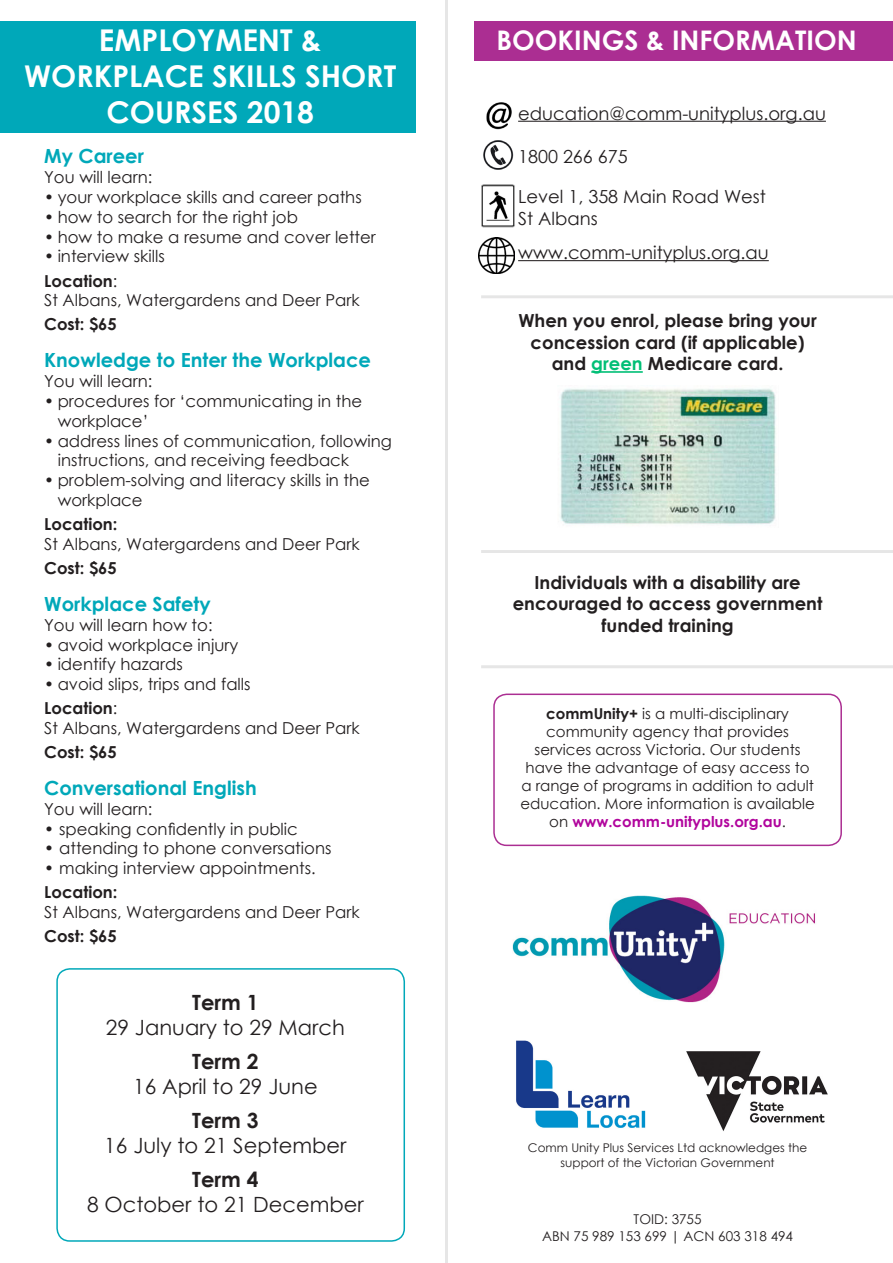
<style>
.page{position:relative;width:893px;height:1263px;background:#fff}
.page>*{position:absolute;margin:0;border:0;box-sizing:border-box;transform-origin:0 0}
.t1{font:700 30px/36px "Century Gothic";color:#fff;text-align:center}
.t2{font:700 27px "Century Gothic";color:#fff}
.t3{font:21px "Century Gothic";color:#231f20}
.t4{font:700 21px "Century Gothic";color:#231f20}
.Heading_1{font:700 19.5px "Century Gothic";color:#00a8b9}
.t5{font:700 18px/21.6px "Century Gothic";color:#231f20;text-align:center}
.t6{font:18px/21.6px "Century Gothic";color:#231f20}
.Paragraph_Style_3{font:16.5px/19.8px "Century Gothic";color:#231f20}
.t7{font:700 16.5px "Century Gothic";color:#231f20}
.t8{font:15px/18px "Century Gothic";color:#231f20;text-align:center}
.t9{font:13.5px "Century Gothic";color:#231f20}
.t10{font:12px/14.4px "Century Gothic";color:#231f20;text-align:center}
.s1{font-weight:400}
.s2{color:#00bf76}
.s3{font-weight:700}
.s4{font-weight:700;color:#b1059d}
</style>
<div class="page">
<hr style="left:445px;top:0;width:3px;height:1263px;background:#231f20">
<hr style="left:518px;top:121px;width:308px;height:1px;background:#231f20">
<hr style="left:518px;top:260px;width:251px;height:1px;background:#231f20">
<hr style="left:591px;top:371px;width:52px;height:2px;background:#00bf76">
<img style="left:560px;top:388px;width:216px;height:137px">
<img style="left:486px;top:102px;width:26px;height:28px">
<img style="left:483px;top:140px;width:31px;height:30px">
<img style="left:481px;top:184px;width:34px;height:43px">
<img style="left:479px;top:237px;width:36px;height:36px">
<img style="left:512px;top:895px;width:303px;height:107px">
<img style="left:516px;top:1040px;width:130px;height:88px">
<img style="left:687px;top:1051px;width:140px;height:80px">
<div style="left:474px;top:21px;width:419px;height:40px;background:#ab2e92"></div>
<hr style="left:481px;top:295px;width:412px;height:3px;background:#231f20">
<hr style="left:481px;top:550px;width:412px;height:3px;background:#231f20">
<hr style="left:481px;top:665px;width:412px;height:3px;background:#231f20">
<div style="left:493px;top:693px;width:349px;height:153px;border:2px solid #ab2e92;border-radius:13px"></div>
<div style="left:56px;top:968px;width:349px;height:274px;border:2px solid #00a8b9;border-radius:13px"></div>
<div style="left:0;top:21px;width:415px;height:112px;background:#00a8b9"></div>
<p class="t1" style="left:24px;top:21px;width:373px">EMPLOYMENT &amp;<br>WORKPLACE SKILLS SHORT<br>COURSES 2018</p>
<p class="Heading_1" style="left:44px;top:142px;width:101px">My Career</p>
<p class="Paragraph_Style_3" style="left:44px;top:167px;width:110px">You will learn:</p>
<p class="Paragraph_Style_3" style="left:44px;top:187px;width:319px">• your workplace skills and career paths</p>
<p class="Paragraph_Style_3" style="left:44px;top:207px;width:255px">• how to search for the right job</p>
<p class="Paragraph_Style_3" style="left:44px;top:227px;width:333px">• how to make a resume and cover letter</p>
<p class="Paragraph_Style_3" style="left:44px;top:246px;width:122px">• interview skills</p>
<p class="t7" style="left:44px;top:268px;width:75px">Location<span class="s1">:</span></p>
<p class="Paragraph_Style_3" style="left:44px;top:290px;width:317px">St Albans, Watergardens and Deer Park</p>
<p class="t7" style="left:44px;top:312px;width:74px">Cost: $65</p>
<p class="Heading_1" style="left:44px;top:345px;width:328px">Knowledge to Enter the Workplace</p>
<p class="Paragraph_Style_3" style="left:44px;top:371px;width:110px">You will learn:</p>
<p class="Paragraph_Style_3" style="left:58px;top:391px;width:306px;text-indent:-14px">• procedures for ‘communicating in the workplace’</p>
<p class="Paragraph_Style_3" style="left:58px;top:430px;width:336px;text-indent:-14px">• address lines of communication, following instructions, and receiving feedback</p>
<p class="Paragraph_Style_3" style="left:58px;top:470px;width:314px;text-indent:-14px">• problem-solving and literacy skills in the workplace</p>
<p class="t7" style="left:44px;top:511px;width:75px">Location:</p>
<p class="Paragraph_Style_3" style="left:44px;top:534px;width:317px">St Albans, Watergardens and Deer Park</p>
<p class="t7" style="left:44px;top:555px;width:74px">Cost: $65</p>
<p class="Heading_1" style="left:44px;top:589px;width:168px">Workplace Safety</p>
<p class="Paragraph_Style_3" style="left:44px;top:615px;width:170px">You will learn how to:</p>
<p class="Paragraph_Style_3" style="left:44px;top:634px;width:196px">• avoid workplace injury</p>
<p class="Paragraph_Style_3" style="left:44px;top:654px;width:140px">• identify hazards</p>
<p class="Paragraph_Style_3" style="left:44px;top:674px;width:208px">• avoid slips, trips and falls</p>
<p class="t7" style="left:44px;top:696px;width:75px">Location<span class="s1">:</span></p>
<p class="Paragraph_Style_3" style="left:44px;top:718px;width:317px">St Albans, Watergardens and Deer Park</p>
<p class="t7" style="left:44px;top:739px;width:74px">Cost: $65</p>
<p class="Heading_1" style="left:44px;top:773px;width:214px">Conversational English</p>
<p class="Paragraph_Style_3" style="left:44px;top:799px;width:110px">You will learn:</p>
<p class="Paragraph_Style_3" style="left:44px;top:818px;width:255px">• speaking confidently in public</p>
<p class="Paragraph_Style_3" style="left:44px;top:838px;width:289px">• attending to phone conversations</p>
<p class="Paragraph_Style_3" style="left:44px;top:858px;width:273px">• making interview appointments.</p>
<p class="t7" style="left:44px;top:880px;width:75px">Location:</p>
<p class="Paragraph_Style_3" style="left:44px;top:902px;width:317px">St Albans, Watergardens and Deer Park</p>
<p class="t7" style="left:44px;top:924px;width:74px">Cost: $65</p>
<p class="t4" style="left:192px;top:987px;width:68px">Term 1</p>
<p class="t3" style="left:106px;top:1013px;width:241px">29 January to 29 March</p>
<p class="t4" style="left:192px;top:1045px;width:68px">Term 2</p>
<p class="t3" style="left:133px;top:1072px;width:186px">16 April to 29 June</p>
<p class="t4" style="left:192px;top:1104px;width:68px">Term 3</p>
<p class="t3" style="left:104px;top:1131px;width:244px">16 July to 21 September</p>
<p class="t4" style="left:192px;top:1163px;width:68px">Term 4</p>
<p class="t3" style="left:87px;top:1190px;width:278px">8 October to 21 December</p>
<p class="t2" style="left:497px;top:20px;width:362px">BOOKINGS &amp; INFORMATION</p>
<p class="t6" style="left:518px;top:102px;width:309px">education@comm-unityplus.org.au</p>
<p class="t6" style="left:518px;top:146px;width:111px">1800 266 675</p>
<p class="t6" style="left:518px;top:185px;width:249px">Level 1, 358 Main Road West<br>St Albans</p>
<p class="t6" style="left:518px;top:241px;width:252px">www.comm-unityplus.org.au</p>
<p class="t5" style="left:518px;top:309px;width:300px">When you enrol, please bring your concession card (if applicable)</p>
<p class="t5" style="left:552px;top:352px;width:233px">and <span class="s2">green</span> Medicare card.</p>
<p class="t5" style="left:513px;top:570px;width:311px">Individuals with a disability are encouraged to access government funded training</p>
<p class="t8" style="left:520px;top:704px;width:296px"><span class="s3">commUnity+</span> is a multi-disciplinary community agency that provides services across Victoria. Our students have the advantage of easy access to a range of programs in addition to adult education. More information is available on <span class="s4">www.comm-unityplus.org.au</span>.</p>
<p class="t10" style="left:528px;top:1141px;width:281px">Comm Unity Plus Services Ltd acknowledges the support of the Victorian Government</p>
<p class="t9" style="left:634px;top:1210px;width:69px">TOID: 3755</p>
<p class="t9" style="left:542px;top:1226px;width:252px">ABN 75 989 153 699 | ACN 603 318 494</p>
</div>
